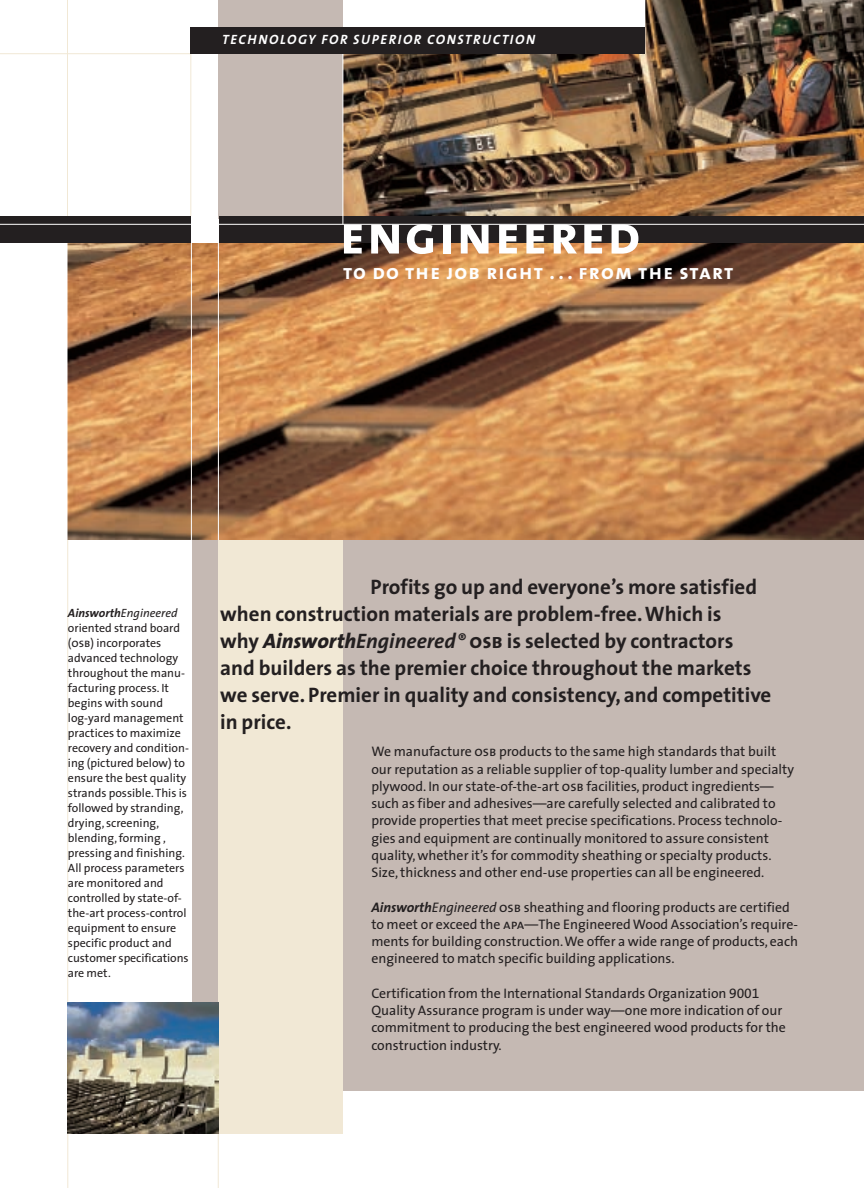
<style>
.page{position:relative;width:864px;height:1188px;background:#fff}
.page>*{position:absolute;margin:0;border:0;box-sizing:border-box;transform-origin:0 0}
.t1{font:55.5px "The Sans Bold Caps";letter-spacing:.03em;color:#fff}
.t2{font:700 21px/27px "The Sans";color:#231f20}
.t3{font:21px "The Sans Bold Caps";letter-spacing:.06em;color:#fff}
.t4{font:13.8px/17.2px "The Sans";color:#231f20}
.t5{font:italic 700 13.5px "The Sans";letter-spacing:.12em;color:#fff}
.t6{font:12px/15px "The Sans";color:#231f20}
.s1{font-weight:700;font-style:italic}
.s2{font-style:italic}
.s3{font-family:"The Sans Caps"}
.s4{font-weight:800;font-style:italic}
.s5{font-style:italic;font-size:15.6px}
.s6{font-family:"The Sans Bold Caps";font-weight:400}
.s7{font-family:"The Sans Expert"}
</style>
<div class="page">
<img style="left:68px;top:54px;width:796px;height:486px">
<div style="left:219px;top:0;width:124px;height:219px;background:#c5b9b3"></div>
<div style="left:192px;top:540px;width:672px;height:551px;background:#c5b9b3"></div>
<div style="left:218px;top:540px;width:124px;height:594px;background:#f1e8d5"></div>
<hr style="left:0;top:53px;width:190px;height:1px;background:#f1e8d5">
<hr style="left:67px;top:0;width:1px;height:216px;background:#f1e8d5">
<hr style="left:191px;top:54px;width:1px;height:162px;background:#f1e8d5">
<img style="left:68px;top:1002px;width:150px;height:132px">
<img style="left:344px;top:0;width:520px;height:216px">
<div style="left:190px;top:27px;width:455px;height:27px;background:#231f20"></div>
<hr style="left:218px;top:243px;width:1px;height:297px;background:#fff">
<hr style="left:191px;top:243px;width:1px;height:297px;background:#fff">
<hr style="left:67px;top:540px;width:1px;height:462px;background:#f1e8d5">
<hr style="left:68px;top:1134px;width:1px;height:54px;background:#f1e8d5">
<hr style="left:218px;top:1134px;width:1px;height:54px;background:#f1e8d5">
<div style="left:0;top:216px;width:191px;height:27px;background:#231f20"></div>
<div style="left:219px;top:216px;width:645px;height:27px;background:#231f20"></div>
<hr style="left:0;top:224px;width:864px;height:1px;background:#fff">
<hr style="left:343px;top:54px;width:1px;height:170px;background:#fff">
<p class="t5" style="left:222px;top:34px;width:314px">TECHNOLOGY FOR SUPERIOR CONSTRUCTION</p>
<h1 class="t1" style="left:340px;top:216px;width:302px">engineered</h1>
<h2 class="t3" style="left:343px;top:265px;width:392px">to do the job right . . . from the start</h2>
<p class="t6" style="left:68px;top:606px;width:123px"><span class="s1">Ainsworth</span><span class="s2">Engineered </span>oriented strand board (<span class="s3">osb</span>) incorporates advanced technology throughout the manu&shy;facturing process. It begins with sound log-yard management practices to maximize recovery and condition&shy;ing (pictured below) to ensure the best quality strands possible.This is followed by stranding, drying, screening, blending, forming , pressing and finishing.<br>All process parameters are monitored and controlled by state-of&shy;the-art process-control equipment to ensure specific product and customer specifications are met.</p>
<p class="t2" style="left:220px;top:576px;width:553px;text-indent:150px">Profits go up and everyone’s more satisfied when construction materials are problem-free. Which is<br>why <span class="s4">Ainsworth</span><span class="s2">Engineered</span><span class="s5">®</span> <span class="s6">osb</span> is selected by contractors and builders as the premier choice throughout the markets we serve. Premier in quality and consistency, and competitive in price.</p>
<p class="t4" style="left:371px;top:744px;width:424px">We manufacture <span class="s3">osb</span> products to the same high standards that built our reputation as a reliable supplier of top-quality lumber and specialty plywood. In our state-of-the-art <span class="s3">osb</span> facilities, product ingredients— such as fiber and adhesives—are carefully selected and calibrated to provide properties that meet precise specifications. Process technolo&shy;gies and equipment are continually monitored to assure consistent quality, whether it’s for commodity sheathing or specialty products.<br>Size, thickness and other end-use properties can all be engineered.</p>
<p class="t4" style="left:371px;top:900px;width:428px"><span class="s1">Ainsworth</span><span class="s2">Engineered</span> <span class="s3">osb</span> sheathing and flooring products are certified to meet or exceed the <span class="s3">apa</span>—The Engineered Wood Association’s require&shy;ments for building construction.We offer a wide range of products, each engineered to match specific building applications.</p>
<p class="t4" style="left:371px;top:986px;width:416px">Certification from the International Standards Organization <span class="s7">9001<br></span>Quality Assurance program is under way—one more indication of our commitment to producing the best engineered wood products for the construction industry.</p>
</div>
